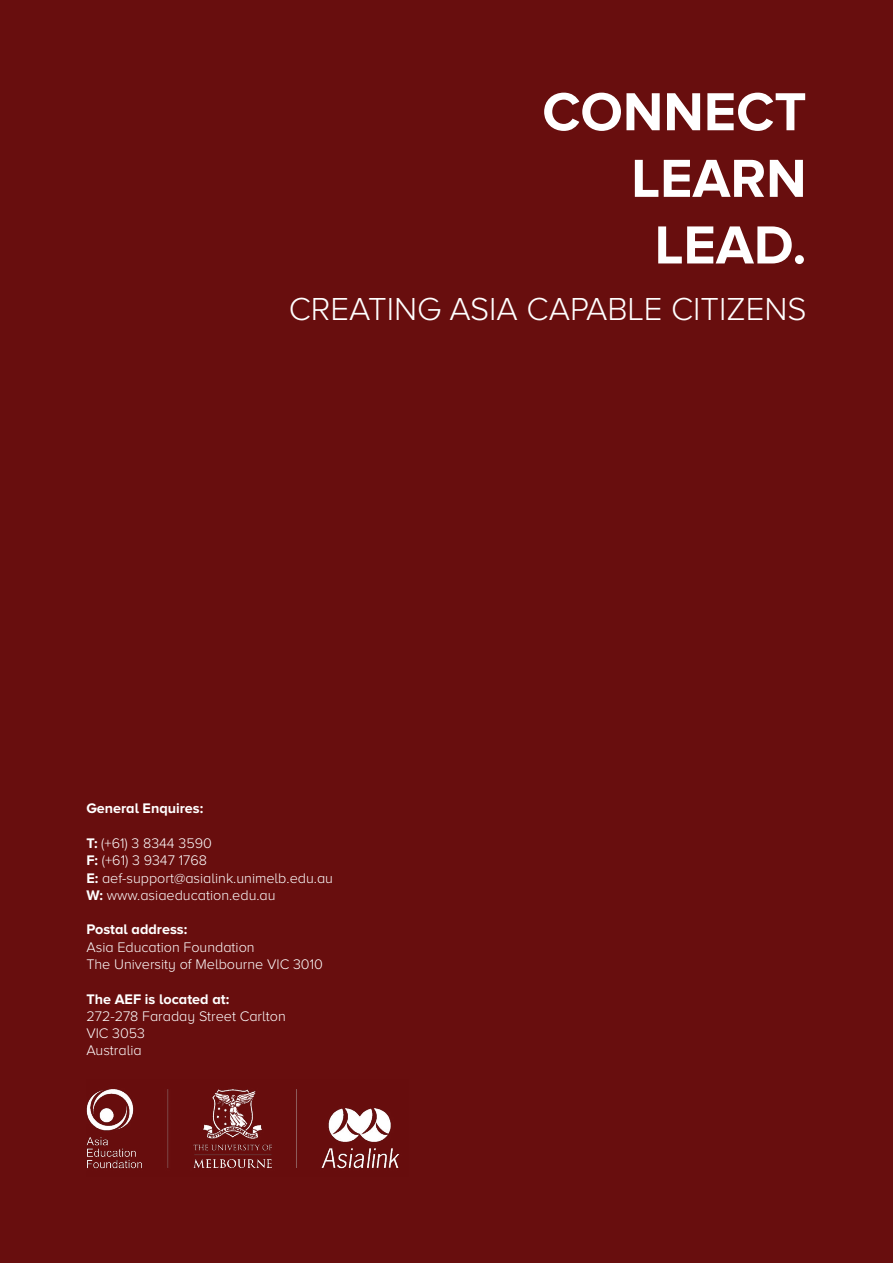
<style>
.page{position:relative;width:893px;height:1263px;background:#680e0e}
.page>*{position:absolute;margin:0;border:0;box-sizing:border-box;transform-origin:0 0}
.t1{font:700 55.5px/66.6px "Proxima Nova A";color:#fff;text-align:right}
.t2{font:300 33px "Proxima Nova A";color:#fff}
.t3{font:300 14.4px/17.2px "Proxima Nova A";color:#fff}
.t4{font:700 14.4px "Proxima Nova A";color:#fff}
.s1{font-weight:700}
</style>
<div class="page">
<img style="left:86px;top:1089px;width:314px;height:80px">
<h1 class="t1" style="left:542px;top:77px;width:266px">CONNECT<br>LEARN<br>LEAD.</h1>
<h2 class="t2" style="left:289px;top:291px;width:519px">CREATING ASIA CAPABLE CITIZENS</h2>
<p class="t4" style="left:86px;top:800px;width:118px">General Enquires:</p>
<p class="t3" style="left:86px;top:834px;width:248px"><span class="s1">T:</span> (+61) 3 8344 3590<br><span class="s1">F:</span> (+61) 3 9347 1768<br><span class="s1">E:</span> aef-support@asialink.unimelb.edu.au<br><span class="s1">W:</span> www.asiaeducation.edu.au</p>
<p class="t4" style="left:86px;top:921px;width:102px">Postal address:</p>
<p class="t3" style="left:86px;top:938px;width:238px">Asia Education Foundation<br>The University of Melbourne VIC 3010</p>
<p class="t4" style="left:86px;top:990px;width:144px">The AEF is located at:</p>
<p class="t3" style="left:86px;top:1007px;width:201px">272-278 Faraday Street Carlton<br>VIC 3053<br>Australia</p>
</div>
